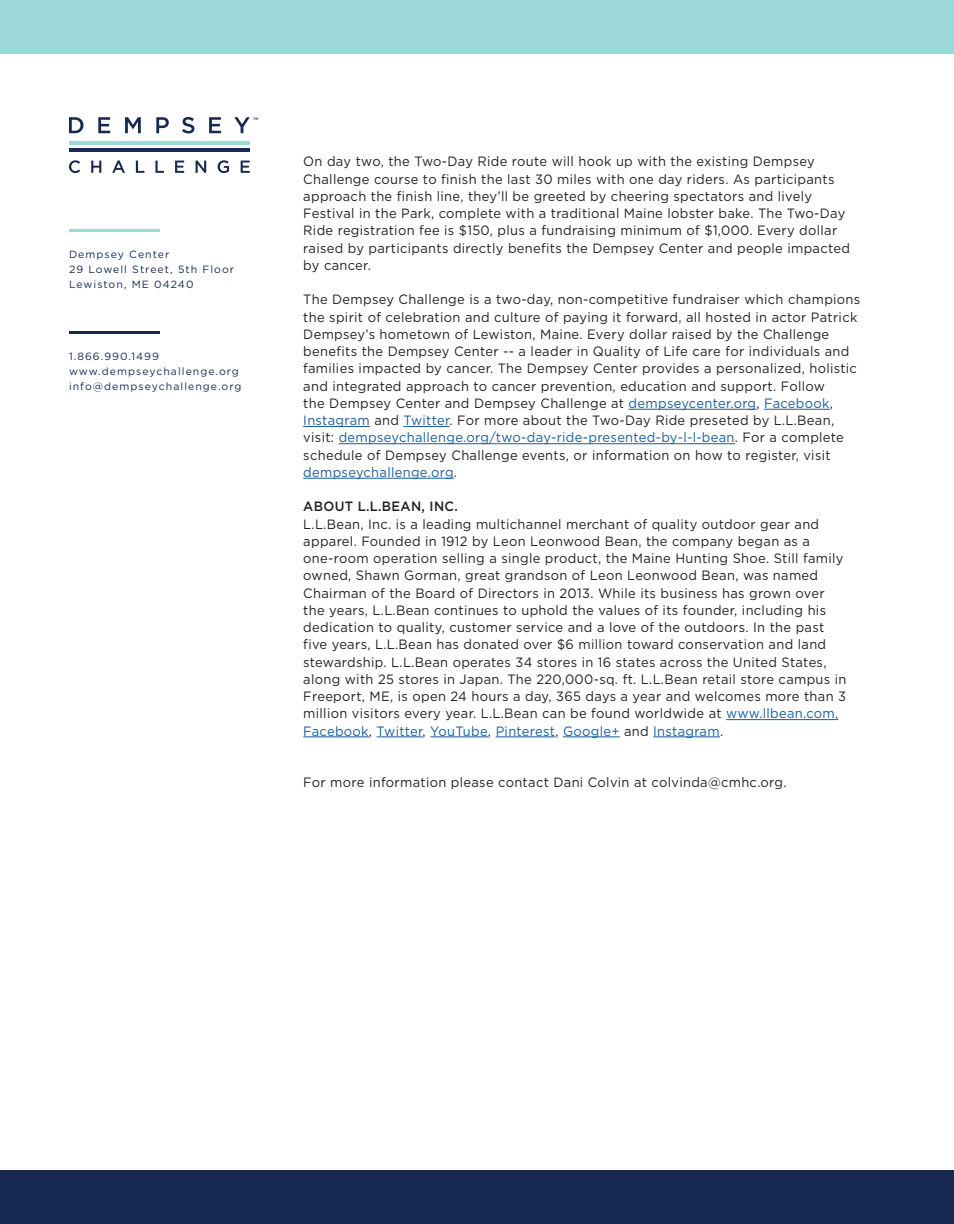
<style>
.page{position:relative;width:954px;height:1224px;background:#fff}
.page>*{position:absolute;margin:0;border:0;box-sizing:border-box;transform-origin:0 0}
.t1{font:13.5px/17.2px "Gotham";letter-spacing:.025em;color:#231f20;scale:.96 1}
.t2{font:500 13.5px "Gotham";letter-spacing:.025em;color:#231f20;scale:.96 1}
.t3{font:10.5px "Gotham";letter-spacing:.1em;color:#172953}
.t4{font:500 7.65px "Gotham";color:#172953}
.s1{color:#175d9e}
</style>
<div class="page">
<hr style="left:69px;top:229px;width:91px;height:3px;background:#9dd8d9">
<hr style="left:69px;top:331px;width:91px;height:2px;background:#172953">
<svg style="left:69px;top:117px;width:14px;height:16px"></svg>
<svg style="left:98px;top:117px;width:12px;height:16px"></svg>
<svg style="left:125px;top:117px;width:16px;height:16px"></svg>
<svg style="left:156px;top:117px;width:13px;height:16px"></svg>
<svg style="left:182px;top:117px;width:12px;height:16px"></svg>
<svg style="left:209px;top:117px;width:12px;height:16px"></svg>
<svg style="left:234px;top:117px;width:16px;height:16px"></svg>
<svg style="left:69px;top:160px;width:11px;height:13px"></svg>
<svg style="left:91px;top:161px;width:10px;height:12px"></svg>
<svg style="left:112px;top:160px;width:13px;height:13px"></svg>
<svg style="left:136px;top:161px;width:8px;height:12px"></svg>
<svg style="left:155px;top:161px;width:9px;height:12px"></svg>
<svg style="left:175px;top:161px;width:9px;height:12px"></svg>
<svg style="left:196px;top:161px;width:10px;height:12px"></svg>
<svg style="left:218px;top:160px;width:11px;height:13px"></svg>
<svg style="left:241px;top:161px;width:9px;height:12px"></svg>
<hr style="left:69px;top:142px;width:181px;height:3px;background:#9dd8d9">
<hr style="left:69px;top:149px;width:181px;height:3px;background:#172953">
<div style="left:0;top:0;width:954px;height:54px;background:#9dd8d9"></div>
<div style="left:0;top:1170px;width:954px;height:54px;background:#172953"></div>
<hr style="left:629px;top:409px;width:128px;height:1px;background:#175d9e">
<hr style="left:764px;top:409px;width:66px;height:1px;background:#175d9e">
<hr style="left:303px;top:426px;width:67px;height:1px;background:#175d9e">
<hr style="left:404px;top:426px;width:46px;height:1px;background:#175d9e">
<hr style="left:339px;top:443px;width:396px;height:1px;background:#175d9e">
<hr style="left:303px;top:478px;width:151px;height:1px;background:#175d9e">
<hr style="left:726px;top:719px;width:112px;height:1px;background:#175d9e">
<hr style="left:303px;top:737px;width:66px;height:1px;background:#175d9e">
<hr style="left:377px;top:737px;width:46px;height:1px;background:#175d9e">
<hr style="left:430px;top:737px;width:58px;height:1px;background:#175d9e">
<hr style="left:496px;top:737px;width:59px;height:1px;background:#175d9e">
<hr style="left:563px;top:737px;width:57px;height:1px;background:#175d9e">
<hr style="left:653px;top:737px;width:67px;height:1px;background:#175d9e">
<p class="t4" style="left:253px;top:116px;width:7px">™</p>
<p class="t3" style="left:69px;top:248px;width:102px">Dempsey Center</p>
<p class="t3" style="left:69px;top:263px;width:167px">29 Lowell Street, 5th Floor</p>
<p class="t3" style="left:69px;top:278px;width:126px">Lewiston, ME 04240</p>
<p class="t3" style="left:69px;top:350px;width:91px">1.866.990.1499</p>
<p class="t3" style="left:69px;top:365px;width:171px">www.dempseychallenge.org</p>
<p class="t3" style="left:69px;top:380px;width:174px">info@dempseychallenge.org</p>
<p class="t1" style="left:303px;top:153px;width:571px">On day two, the Two-Day Ride route will hook up with the existing Dempsey Challenge course to finish the last 30 miles with one day riders. As participants approach the finish line, they’ll be greeted by cheering spectators and lively Festival in the Park, complete with a traditional Maine lobster bake. The Two-Day Ride registration fee is $150, plus a fundraising minimum of $1,000. Every dollar raised by participants directly benefits the Dempsey Center and people impacted by cancer.</p>
<p class="t1" style="left:303px;top:291px;width:582px">The Dempsey Challenge is a two-day, non-competitive fundraiser which champions the spirit of celebration and culture of paying it forward, all hosted in actor Patrick Dempsey’s hometown of Lewiston, Maine. Every dollar raised by the Challenge benefits the Dempsey Center -- a leader in Quality of Life care for individuals and families impacted by cancer. The Dempsey Center provides a personalized, holistic and integrated approach to cancer prevention, education and support. Follow<br>the Dempsey Center and Dempsey Challenge at <span class="s1">dempseycenter.org</span>, <span class="s1">Facebook</span>, <span class="s1">Instagram</span> and <span class="s1">Twitter</span>. For more about the Two-Day Ride preseted by L.L.Bean, visit: <span class="s1">dempseychallenge.org/two-day-ride-presented-by-l-l-bean</span>. For a complete schedule of Dempsey Challenge events, or information on how to register, visit <span class="s1">dempseychallenge.org</span>.</p>
<p class="t2" style="left:303px;top:498px;width:163px">ABOUT L.L.BEAN, INC.</p>
<p class="t1" style="left:303px;top:515px;width:567px">L.L.Bean, Inc. is a leading multichannel merchant of quality outdoor gear and apparel. Founded in 1912 by Leon Leonwood Bean, the company began as a one-room operation selling a single product, the Maine Hunting Shoe. Still family owned, Shawn Gorman, great grandson of Leon Leonwood Bean, was named Chairman of the Board of Directors in 2013. While its business has grown over the years, L.L.Bean continues to uphold the values of its founder, including his dedication to quality, customer service and a love of the outdoors. In the past five years, L.L.Bean has donated over $6 million toward conservation and land stewardship. L.L.Bean operates 34 stores in 16 states across the United States, along with 25 stores in Japan. The 220,000-sq. ft. L.L.Bean retail store campus in Freeport, ME, is open 24 hours a day, 365 days a year and welcomes more than 3 million visitors every year. L.L.Bean can be found worldwide at <span class="s1">www.llbean.com, Facebook</span>, <span class="s1">Twitter</span>, <span class="s1">YouTube</span>, <span class="s1">Pinterest</span>, <span class="s1">Google+</span> and <span class="s1">Instagram</span>.</p>
<p class="t1" style="left:303px;top:774px;width:505px">For more information please contact Dani Colvin at colvinda@cmhc.org.</p>
</div>
